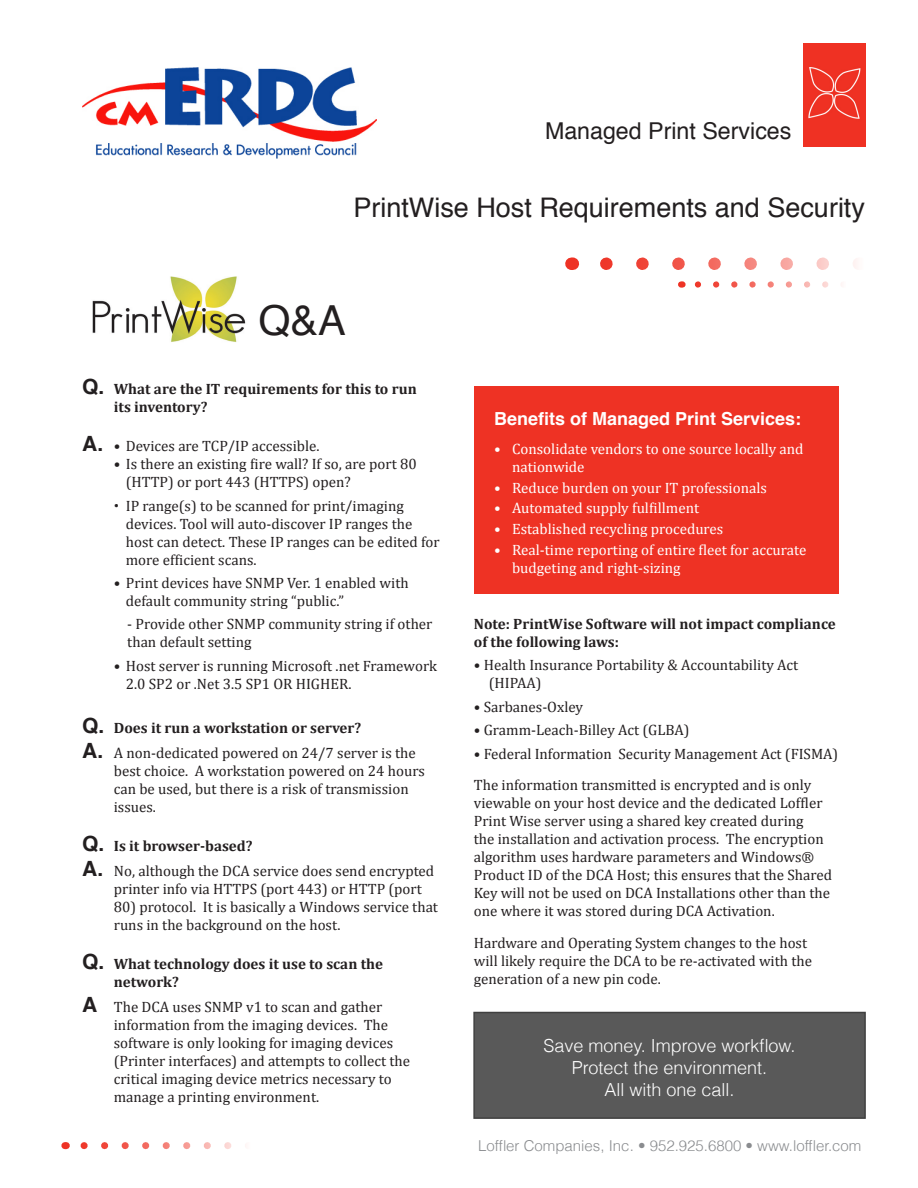
<style>
.page{position:relative;width:918px;height:1188px;background:#fff}
.page>*{position:absolute;margin:0;border:0;box-sizing:border-box;transform-origin:0 0}
.t1{font:41.4px "Helvetica";color:#231f20}
.t2{font:27px "Helvetica";color:#231f20}
.t3{font:23.25px "Helvetica";color:#231f20}
.t4{font:300 18px/21.6px "Helvetica";color:#fff;text-align:center}
.t5{font:700 18px "Helvetica";color:#fff}
.t6{font:15px/18px "Cambria";color:#231f20}
.t7{font:700 15px/18px "Cambria";color:#231f20}
.t8{font:15px/18px "Cambria";color:#fff}
.t9{font:300 15px "Helvetica";color:#8a8c8f}
.s1{font-family:"Helvetica";font-size:21px}
.s2{font-family:"Helvetica";font-weight:700;font-size:21px}
.s3{font-family:"Helvetica";font-weight:700}
</style>
<div class="page">
<img style="left:804px;top:43px;width:62px;height:103px">
<svg style="left:600px;top:257px;width:223px;height:13px"></svg>
<svg style="left:571px;top:257px;width:1px;height:13px"></svg>
<svg style="left:694px;top:281px;width:131px;height:7px"></svg>
<svg style="left:80px;top:1142px;width:148px;height:7px"></svg>
<div style="left:474px;top:387px;width:364px;height:207px;background:#ee3224"></div>
<img style="left:92px;top:276px;width:154px;height:66px">
<div style="left:473px;top:1012px;width:393px;height:107px;background:#595959;border:2px solid #404040"></div>
<img style="left:82px;top:68px;width:295px;height:91px">
<p class="t3" style="left:545px;top:113px;width:248px">Managed Print Services</p>
<p class="t2" style="left:353px;top:186px;width:513px">PrintWise Host Requirements and Security</p>
<p class="t1" style="left:258px;top:289px;width:89px">Q&amp;A</p>
<p class="t7" style="left:114px;top:380px;width:304px;text-indent:-31px"><span class="s1">Q.</span> What are the IT requirements for this to run its inventory?</p>
<p class="t6" style="left:82px;top:437px;width:239px"><span class="s2">A.</span> • Devices are TCP/IP accessible.</p>
<p class="t6" style="left:126px;top:455px;width:292px;text-indent:-12px">• Is there an existing fire wall? If so, are port 80 (HTTP) or port 443 (HTTPS) open?</p>
<p class="t6" style="left:126px;top:496px;width:315px;text-indent:-12px"><span class="s3">•</span> IP range(s) to be scanned for print/imaging devices. Tool will auto-discover IP ranges the host can detect. These IP ranges can be edited for more efficient scans.</p>
<p class="t6" style="left:126px;top:574px;width:284px;text-indent:-12px">• Print devices have SNMP Ver. 1 enabled with default community string “public.”</p>
<p class="t6" style="left:127px;top:615px;width:307px">- Provide other SNMP community string if other than default setting</p>
<p class="t6" style="left:126px;top:657px;width:313px;text-indent:-12px">• Host server is running Microsoft .net Framework<br>2.0 SP2 or .Net 3.5 SP1 OR HIGHER.</p>
<p class="t7" style="left:82px;top:718px;width:280px"><span class="s1">Q.</span> Does it run a workstation or server?</p>
<p class="t6" style="left:114px;top:744px;width:313px;text-indent:-31px"><span class="s2">A.</span> A non-dedicated powered on 24/7 server is the best choice. A workstation powered on 24 hours can be used, but there is a risk of transmission issues.</p>
<p class="t7" style="left:82px;top:836px;width:172px"><span class="s1">Q.</span> Is it browser-based?</p>
<p class="t6" style="left:114px;top:862px;width:322px;text-indent:-31px"><span class="s2">A.</span> No, although the DCA service does send encrypted printer info via HTTPS (port 443) or HTTP (port</p>
<p class="t6" style="left:114px;top:898px;width:326px">80) protocol. It is basically a Windows service that runs in the background on the host.</p>
<p class="t7" style="left:114px;top:954px;width:271px;text-indent:-31px"><span class="s1">Q.</span> What technology does it use to scan the network?</p>
<p class="t6" style="left:114px;top:998px;width:298px;text-indent:-31px"><span class="s2">A</span> The DCA uses SNMP v1 to scan and gather information from the imaging devices. The software is only looking for imaging devices (Printer interfaces) and attempts to collect the critical imaging device metrics necessary to manage a printing environment.</p>
<p class="t5" style="left:494px;top:404px;width:309px">Benefits of Managed Print Services:</p>
<p class="t8" style="left:512px;top:440px;width:293px;text-indent:-18px">• Consolidate vendors to one source locally and nationwide</p>
<p class="t8" style="left:494px;top:479px;width:274px">• Reduce burden on your IT professionals</p>
<p class="t8" style="left:494px;top:499px;width:207px">• Automated supply fulfillment</p>
<p class="t8" style="left:494px;top:520px;width:231px">• Established recycling procedures</p>
<p class="t8" style="left:512px;top:541px;width:296px;text-indent:-18px">• Real-time reporting of entire fleet for accurate budgeting and right-sizing</p>
<p class="t7" style="left:474px;top:614px;width:364px">Note: PrintWise Software will not impact compliance of the following laws:</p>
<p class="t6" style="left:489px;top:656px;width:311px;text-indent:-15px">• Health Insurance Portability &amp; Accountability Act (HIPAA)</p>
<p class="t6" style="left:474px;top:698px;width:111px">• Sarbanes-Oxley</p>
<p class="t6" style="left:474px;top:721px;width:217px">• Gramm-Leach-Billey Act (GLBA)</p>
<p class="t6" style="left:474px;top:744px;width:366px">• Federal Information Security Management Act (FISMA)</p>
<p class="t6" style="left:474px;top:776px;width:360px">The information transmitted is encrypted and is only viewable on your host device and the dedicated Loffler Print Wise server using a shared key created during<br>the installation and activation process. The encryption algorithm uses hardware parameters and Windows® Product ID of the DCA Host; this ensures that the Shared Key will not be used on DCA Installations other than the one where it was stored during DCA Activation.</p>
<p class="t6" style="left:474px;top:933px;width:340px">Hardware and Operating System changes to the host will likely require the DCA to be re-activated with the generation of a new pin code.</p>
<p class="t4" style="left:544px;top:1034px;width:254px">Save money. Improve workflow.<br>Protect the environment.<br>All with one call.</p>
<p class="t9" style="left:478px;top:1133px;width:385px">Loffler Companies, Inc. • 952.925.6800 • www.loffler.com</p>
</div>
